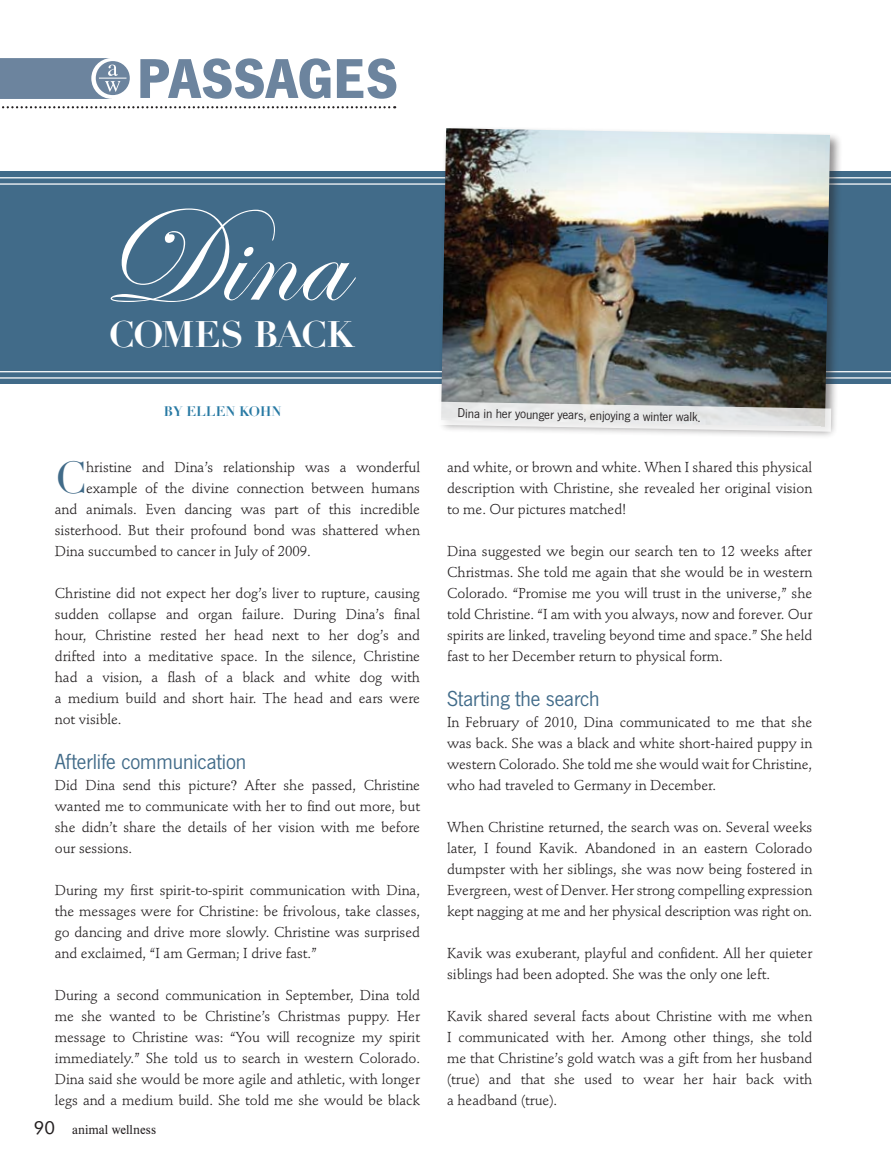
<style>
.page{position:relative;width:891px;height:1161px;background:#fff}
.page>*{position:absolute;margin:0;border:0;box-sizing:border-box;transform-origin:0 0}
.t1{font:138px "Edwardian Script ITC";color:#fff}
.t2{font:700 58.2px "News Got T";color:#6c849e}
.t3{font:43.8px "Didot";color:#416b89}
.t4{font:700 36px "Didot";letter-spacing:-.04em;color:#fff}
.t5{font:22.5px "News Got T";letter-spacing:-.005em;color:#416b89}
.t6{font:14.25px/21px "Stempel Schneidler";letter-spacing:-.005em;color:#231f20;text-align:justify}
.t7{font:13.5px "News Got T";color:#231f20}
.t8{font:13.5px "Nimbus Rom D";color:#231f20}
.t9{font:700 13.5px "Didot";color:#2779a3}
.s1{font-family:"Times New Roman"}
.s2{font-family:"Futura BT";font-size:18px}
</style>
<div class="page">
<div style="left:0;top:171px;width:891px;height:213px;background:#416b89"></div>
<svg style="left:96px;top:61px;width:34px;height:34px"></svg>
<svg style="left:0;top:58px;width:126px;height:41px;background:#7a90a7"></svg>
<svg style="left:2px;top:106px;width:393px;height:2px"></svg>
<svg style="left:0;top:177px;width:891px;height:202px"></svg>
<svg style="left:0;top:183px;width:891px;height:189px"></svg>
<div style="left:438px;top:125px;width:411px;height:322px;background:#231f20;opacity:.5"></div>
<img style="left:441px;top:128px;width:389px;height:274px">
<svg style="left:438px;top:402px;width:393px;height:30px;background:#d9d9d9"></svg>
<h2 class="t2" style="left:137px;top:44px;width:263px">PASSAGES</h2>
<h1 class="t1" style="left:102px;top:181px;width:243px">Dina</h1>
<h3 class="t4" style="left:109px;top:312px;width:247px">COMES BACK</h3>
<p class="t9" style="left:164px;top:403px;width:119px">BY ELLEN KOHN</p>
<p class="t7" style="left:458px;top:406px;width:245px;rotate:1deg">Dina in her younger years, enjoying a winter walk.</p>
<h3 class="t3" style="left:55px;top:452px;width:33px">C</h3>
<p class="t6" style="left:86px;top:457px;width:335px">hristine and Dina’s relationship was a wonderful</p>
<p class="t6" style="left:86px;top:478px;width:335px">example of the divine connection between humans</p>
<p class="t6" style="left:55px;top:499px;width:367px">and animals. Even dancing was part of this incredible</p>
<p class="t6" style="left:55px;top:520px;width:367px">sisterhood. But their profound bond was shattered when</p>
<p class="t6" style="left:55px;top:541px;width:258px">Dina succumbed to cancer in July of 2009.</p>
<p class="t6" style="left:55px;top:583px;width:367px">Christine did not expect her dog’s liver to rupture, causing sudden collapse and organ failure. During Dina’s final hour, Christine rested her head next to her dog’s and drifted into a meditative space. In the silence, Christine had a vision, a flash of a black and white dog with a medium build and short hair. The head and ears were not visible.</p>
<h3 class="t5" style="left:55px;top:749px;width:193px">Afterlife communication</h3>
<p class="t6" style="left:55px;top:775px;width:367px">Did Dina send this picture<span class="s1">?</span> After she passed, Christine wanted me to communicate with her to find out more, but she didn’t share the details of her vision with me before our sessions.</p>
<p class="t6" style="left:55px;top:880px;width:367px">During my first spirit-to-spirit communication with Dina, the messages were for Christine: be frivolous, take classes, go dancing and drive more slowly. Christine was surprised and exclaimed, “I am German; I drive fast.”</p>
<p class="t6" style="left:55px;top:985px;width:367px">During a second communication in September, Dina told me she wanted to be Christine’s Christmas puppy. Her message to Christine was: “You will recognize my spirit immediately.” She told us to search in western Colorado.<br>Dina said she would be more agile and athletic, with longer legs and a medium build. She told me she would be black</p>
<p class="t8" style="left:34px;top:1122px;width:124px"><span class="s2">90</span> animal wellness</p>
<p class="t6" style="left:447px;top:457px;width:367px">and white, or brown and white. When I shared this physical description with Christine, she revealed her original vision to me. Our pictures matched!</p>
<p class="t6" style="left:447px;top:541px;width:367px">Dina suggested we begin our search ten to 12 weeks after Christmas. She told me again that she would be in western Colorado. “Promise me you will trust in the universe,” she told Christine. “I am with you always, now and forever. Our spirits are linked, traveling beyond time and space.” She held fast to her December return to physical form.</p>
<h3 class="t5" style="left:447px;top:686px;width:154px">Starting the search</h3>
<p class="t6" style="left:447px;top:712px;width:367px">In February of 2010, Dina communicated to me that she was back. She was a black and white short-haired puppy in western Colorado. She told me she would wait for Christine, who had traveled to Germany in December.</p>
<p class="t6" style="left:447px;top:817px;width:367px">When Christine returned, the search was on. Several weeks later, I found Kavik. Abandoned in an eastern Colorado dumpster with her siblings, she was now being fostered in Evergreen, west of Denver. Her strong compelling expression kept nagging at me and her physical description was right on.</p>
<p class="t6" style="left:447px;top:943px;width:367px">Kavik was exuberant, playful and confident. All her quieter siblings had been adopted. She was the only one left.</p>
<p class="t6" style="left:447px;top:1006px;width:367px">Kavik shared several facts about Christine with me when I communicated with her. Among other things, she told me that Christine’s gold watch was a gift from her husband (true) and that she used to wear her hair back with a headband (true).</p>
</div>
